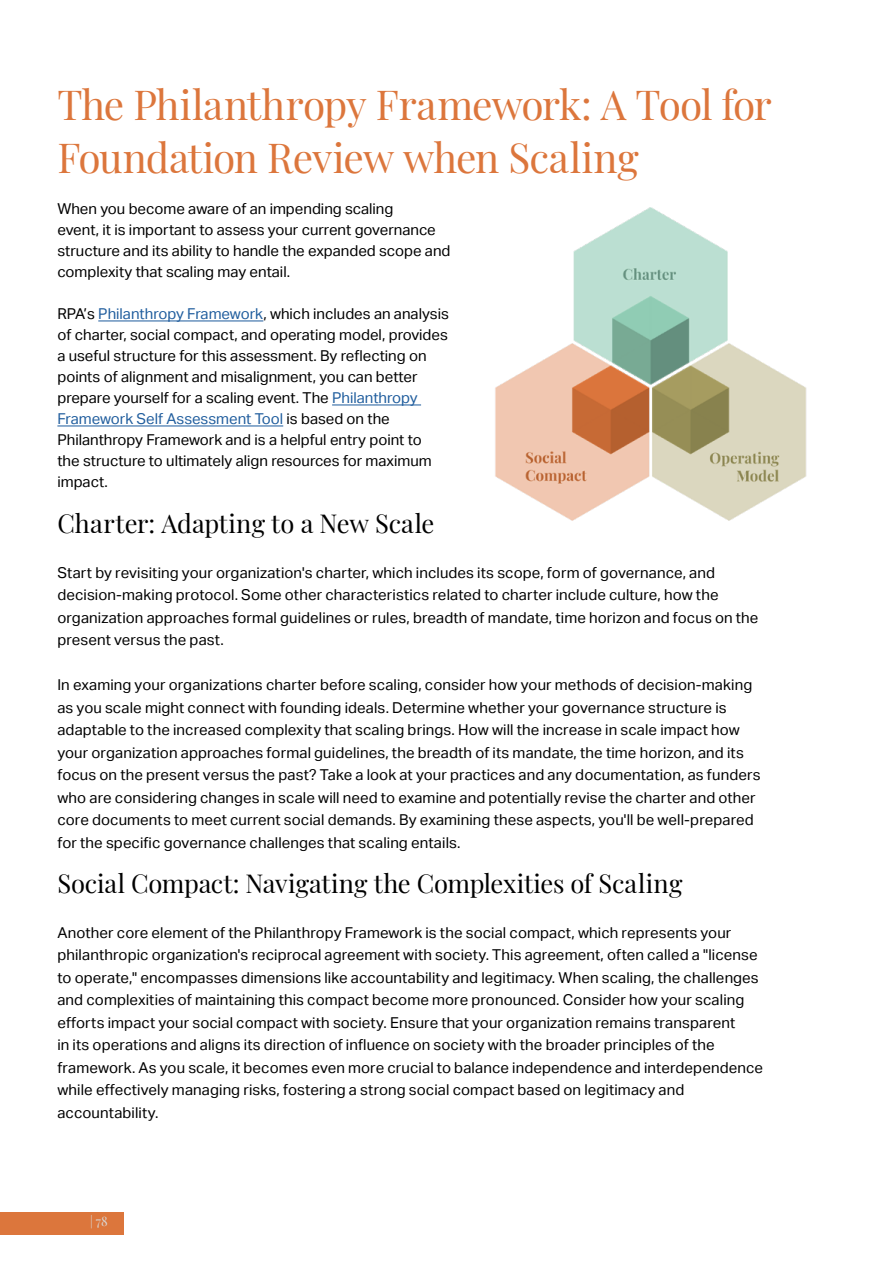
<style>
.page{position:relative;width:893px;height:1263px;background:#fff}
.page>*{position:absolute;margin:0;border:0;box-sizing:border-box;transform-origin:0 0}
.t1{font:40.5px/52.5px "Playfair Display";letter-spacing:-.02em;color:#dc763c}
.t2{font:25.5px "Playfair Display";letter-spacing:-.005em;color:#000}
.t3{font:15px/22.5px "Aktiv Grotesk";letter-spacing:.005em;color:#000}
.t4{font:12.75px "Playfair Display";color:#d9d8d6}
.s1{color:#215e9e}
</style>
<div class="page">
<hr style="left:98px;top:320px;width:165px;height:1px;background:#215e9e">
<hr style="left:332px;top:404px;width:89px;height:1px;background:#215e9e">
<hr style="left:57px;top:425px;width:226px;height:1px;background:#215e9e">
<img style="left:495px;top:207px;width:312px;height:314px">
<div style="left:0;top:1212px;width:124px;height:22px;background:#dc763c"></div>
<h1 class="t1" style="left:57px;top:76px;width:716px">The Philanthropy Framework: A Tool for<br>Foundation Review when Scaling</h1>
<p class="t3" style="left:57px;top:199px;width:395px;line-height:21px">When you become aware of an impending scaling<br>event, it is important to assess your current governance structure and its ability to handle the expanded scope and complexity that scaling may entail.</p>
<p class="t3" style="left:57px;top:304px;width:393px;line-height:21px">RPA’s <span class="s1">Philanthropy Framework</span>, which includes an analysis of charter, social compact, and operating model, provides a useful structure for this assessment. By reflecting on points of alignment and misalignment, you can better prepare yourself for a scaling event. The <span class="s1">Philanthropy Framework Self Assessment Tool</span> is based on the Philanthropy Framework and is a helpful entry point to<br>the structure to ultimately align resources for maximum impact.</p>
<h2 class="t2" style="left:57px;top:503px;width:378px">Charter: Adapting to a New Scale</h2>
<p class="t3" style="left:57px;top:561px;width:703px">Start by revisiting your organization's charter, which includes its scope, form of governance, and decision-making protocol. Some other characteristics related to charter include culture, how the organization approaches formal guidelines or rules, breadth of mandate, time horizon and focus on the present versus the past.</p>
<p class="t3" style="left:57px;top:674px;width:705px">In examing your organizations charter before scaling, consider how your methods of decision-making as you scale might connect with founding ideals. Determine whether your governance structure is adaptable to the increased complexity that scaling brings. How will the increase in scale impact how your organization approaches formal guidelines, the breadth of its mandate, the time horizon, and its focus on the present versus the past? Take a look at your practices and any documentation, as funders who are considering changes in scale will need to examine and potentially revise the charter and other core documents to meet current social demands. By examining these aspects, you'll be well-prepared for the specific governance challenges that scaling entails.</p>
<h2 class="t2" style="left:57px;top:863px;width:627px">Social Compact: Navigating the Complexities of Scaling</h2>
<p class="t3" style="left:57px;top:921px;width:707px">Another core element of the Philanthropy Framework is the social compact, which represents your philanthropic organization's reciprocal agreement with society. This agreement, often called a "license to operate," encompasses dimensions like accountability and legitimacy. When scaling, the challenges and complexities of maintaining this compact become more pronounced. Consider how your scaling efforts impact your social compact with society. Ensure that your organization remains transparent<br>in its operations and aligns its direction of influence on society with the broader principles of the framework. As you scale, it becomes even more crucial to balance independence and interdependence while effectively managing risks, fostering a strong social compact based on legitimacy and accountability.</p>
<p class="t4" style="left:90px;top:1211px;width:19px">| 78</p>
</div>
